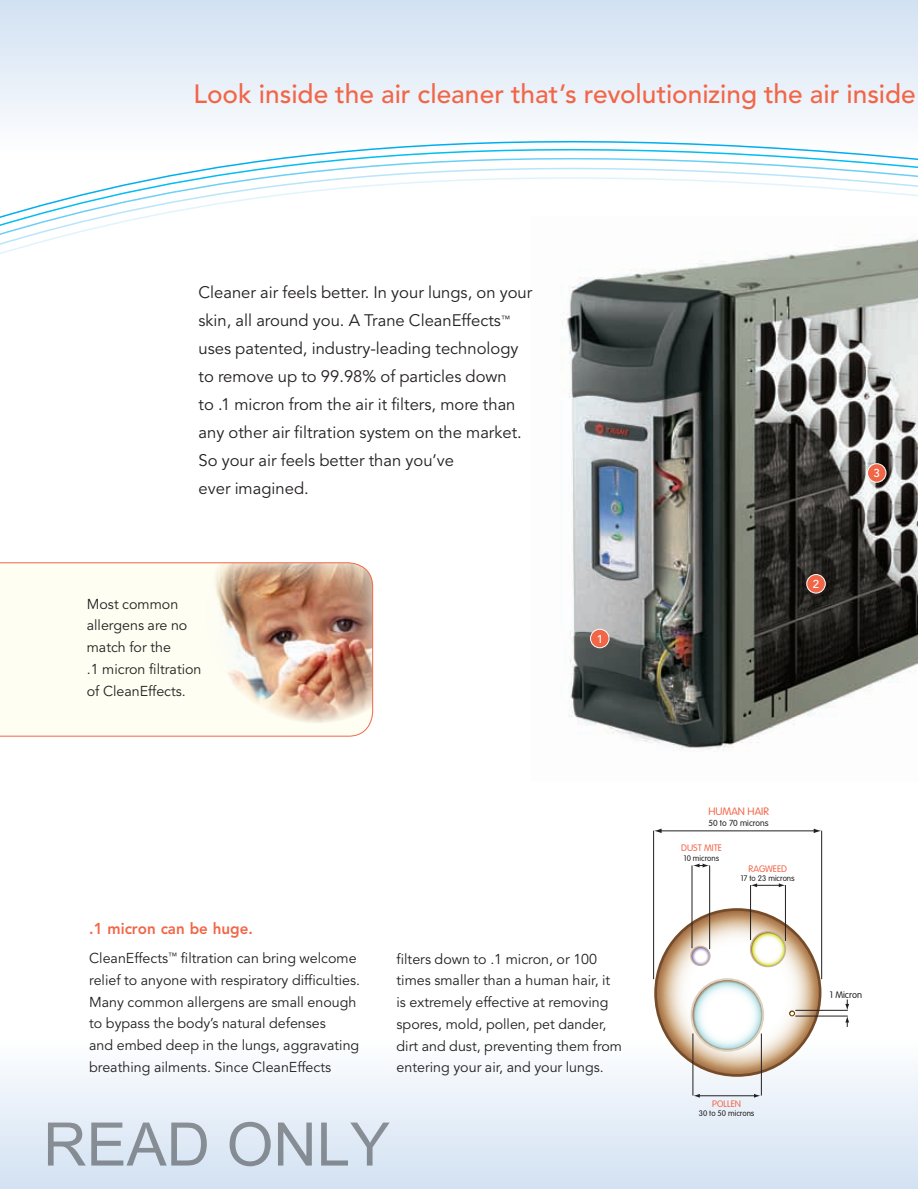
<style>
.page{position:relative;width:918px;height:1189px;background:#fff}
.page>*{position:absolute;margin:0;border:0;box-sizing:border-box;transform-origin:0 0}
.t1{font:60px "Arial";color:rgb(0 0 0/.4)}
.t2{font:500 26.25px "Avenir";color:#f26648}
.t3{font:16.65px/27.9px "Avenir";color:#231f20}
.t4{font:800 15.75px "Avenir";color:#f26648;scale:.96 1}
.t5{font:14.25px/21.8px "Avenir";color:#231f20}
.t6{font:500 11.4px "Avenir";color:#fff}
.t7{font:300 10.65px "VAG Rounded";color:#f26648}
.t8{font:300 9.3px "VAG Rounded";color:#f26648}
.t9{font:300 9.3px "VAG Rounded";color:#231f20}
.t10{font:300 8.55px "VAG Rounded";color:#231f20}
.t11{font:300 7.95px "VAG Rounded";color:#231f20}
</style>
<div class="page">
<svg style="left:0;top:0;width:917px;height:108px;background:#e0eaf6"></svg>
<img style="left:562px;top:259px;width:355px;height:492px">
<div style="left:590px;top:629px;width:19px;height:18px;background:#f26648;border-radius:50%"></div>
<div style="left:590px;top:629px;width:19px;height:19px;border:1px solid #fff;border-radius:50%"></div>
<div style="left:806px;top:574px;width:19px;height:19px;background:#f26648;border-radius:50%"></div>
<div style="left:806px;top:574px;width:19px;height:19px;border:1px solid #fff;border-radius:50%"></div>
<div style="left:867px;top:463px;width:18px;height:19px;background:#f26648;border-radius:50%"></div>
<div style="left:867px;top:463px;width:19px;height:19px;border:1px solid #fff;border-radius:50%"></div>
<div style="left:0;top:1037px;width:917px;height:151px;background:linear-gradient(to bottom,#fefefe,#d2e1f2)"></div>
<div style="left:0;top:108px;width:917px;height:8px;background:#f1f6fb"></div>
<div style="left:0;top:116px;width:917px;height:6px;background:#f4f7fc"></div>
<svg style="left:444px;top:140px;width:264px;height:4px"></svg>
<svg style="left:0;top:144px;width:917px;height:115px"></svg>
<hr style="left:653px;top:830px;width:1px;height:148px;background:#231f20">
<hr style="left:692px;top:1033px;width:1px;height:62px;background:#231f20">
<hr style="left:761px;top:1033px;width:1px;height:62px;background:#231f20">
<hr style="left:821px;top:830px;width:1px;height:148px;background:#231f20">
<hr style="left:785px;top:884px;width:1px;height:56px;background:#231f20">
<hr style="left:750px;top:884px;width:1px;height:55px;background:#231f20">
<hr style="left:709px;top:865px;width:1px;height:83px;background:#231f20">
<hr style="left:691px;top:865px;width:1px;height:83px;background:#231f20">
<hr style="left:795px;top:1015px;width:52px;height:1px;background:#231f20">
<hr style="left:795px;top:1009px;width:52px;height:1px;background:#231f20">
<svg style="left:655px;top:909px;width:165px;height:166px"></svg>
<svg style="left:691px;top:946px;width:19px;height:19px"></svg>
<div style="left:690px;top:945px;width:20px;height:20px;border:1px solid #c3b49b;border-radius:50%"></div>
<hr style="left:660px;top:830px;width:155px;height:1px;background:#231f20">
<svg style="left:813px;top:828px;width:8px;height:5px"></svg>
<svg style="left:653px;top:829px;width:8px;height:4px"></svg>
<svg style="left:693px;top:863px;width:16px;height:4px"></svg>
<svg style="left:845px;top:999px;width:4px;height:27px"></svg>
<svg style="left:750px;top:883px;width:35px;height:4px"></svg>
<hr style="left:698px;top:1094px;width:57px;height:1px;background:#231f20">
<svg style="left:754px;top:1093px;width:6px;height:4px"></svg>
<svg style="left:693px;top:1093px;width:6px;height:4px"></svg>
<svg style="left:0;top:562px;width:373px;height:174px"></svg>
<h2 class="t2" style="left:193px;top:79px;width:724px">Look inside the air cleaner that’s revolutionizing the air inside</h2>
<p class="t3" style="left:198px;top:279px;width:335px">Cleaner air feels better. In your lungs, on your skin, all around you. A Trane CleanEffects<sup>™ </sup>uses patented, industry-leading technology to remove up to 99.98% of particles down<br>to .1 micron from the air it filters, more than any other air filtration system on the market.<br>So your air feels better than you’ve<br>ever imagined.</p>
<p class="t5" style="left:87px;top:593px;width:116px">Most common allergens are no match for the<br>.1 micron filtration of CleanEffects.</p>
<p class="t6" style="left:596px;top:632px;width:8px">1</p>
<p class="t4" style="left:89px;top:919px;width:172px">.1 micron can be huge.</p>
<p class="t5" style="left:89px;top:947px;width:272px">CleanEffects<sup>™</sup> filtration can bring welcome relief to anyone with respiratory difficulties.<br>Many common allergens are small enough to bypass the body’s natural defenses<br>and embed deep in the lungs, aggravating breathing ailments. Since CleanEffects</p>
<p class="t5" style="left:396px;top:947px;width:227px">filters down to .1 micron, or 100 times smaller than a human hair, it is extremely effective at removing spores, mold, pollen, pet dander, dirt and dust, preventing them from entering your air, and your lungs.</p>
<h1 class="t1" style="left:43px;top:1104px;width:348px">READ ONLY</h1>
<p class="t6" style="left:812px;top:577px;width:8px">2</p>
<p class="t6" style="left:873px;top:466px;width:8px">3</p>
<p class="t7" style="left:708px;top:805px;width:62px">HUMAN HAIR</p>
<p class="t10" style="left:708px;top:817px;width:62px">50 to 70 microns</p>
<p class="t8" style="left:681px;top:842px;width:42px">DUST MITE</p>
<p class="t11" style="left:684px;top:853px;width:37px">10 microns</p>
<p class="t8" style="left:748px;top:862px;width:40px">RAGWEED</p>
<p class="t11" style="left:740px;top:873px;width:55px">17 to 23 microns</p>
<p class="t8" style="left:712px;top:1098px;width:30px">POLLEN</p>
<p class="t11" style="left:698px;top:1108px;width:57px">30 to 50 microns</p>
<p class="t9" style="left:829px;top:989px;width:34px">1 Micron</p>
</div>
